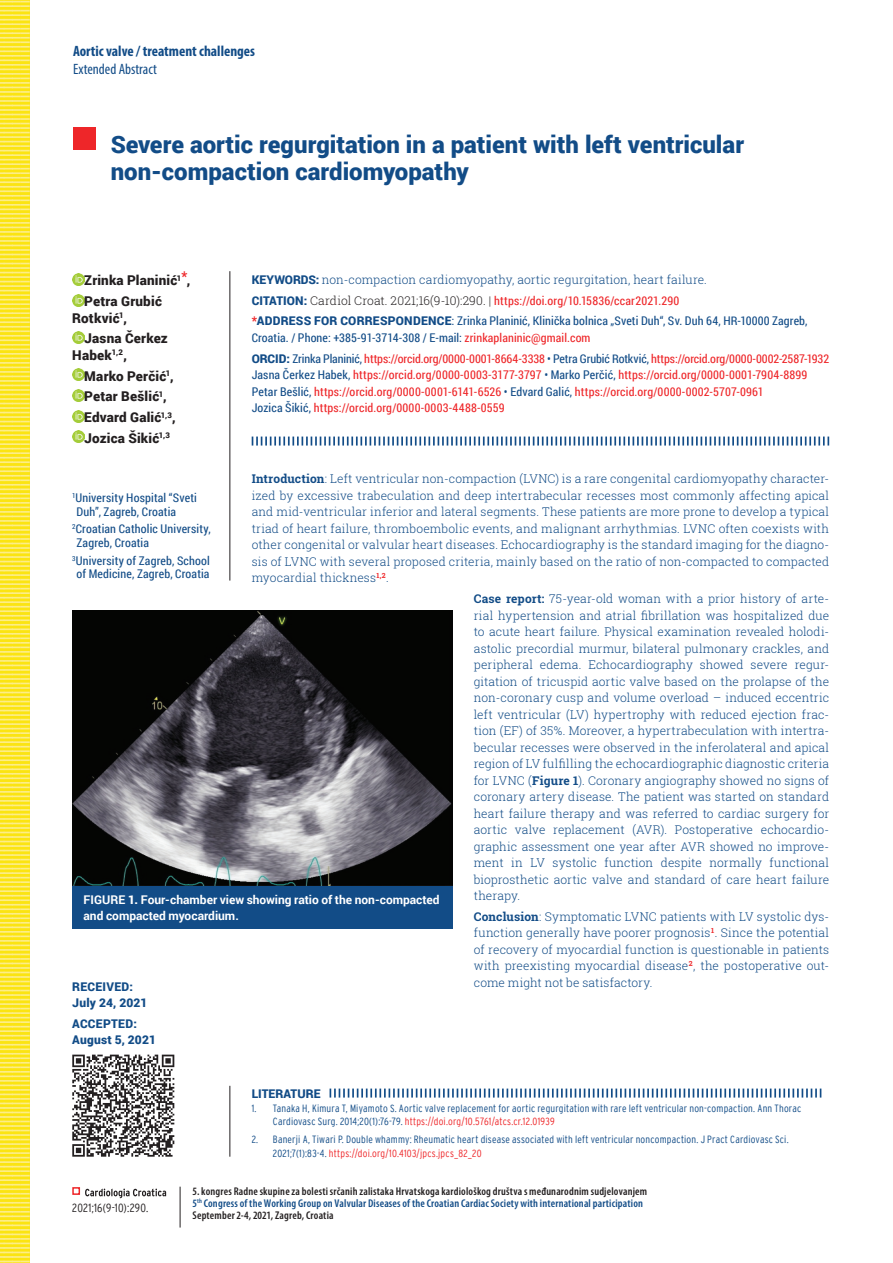
<style>
.page{position:relative;width:893px;height:1263px;background:#fff}
.page>*{position:absolute;margin:0;border:0;box-sizing:border-box;transform-origin:0 0}
.t1{font:900 24px/27px "Roboto";color:#124c87}
.t2{font:700 condensed 15px "Myriad Pro";color:#124c87}
.t3{font:condensed 15px "Myriad Pro";color:#124c87}
.t4{font:900 13.5px/20.7px "Roboto";letter-spacing:.015em;color:#231f20}
.t5{font:300 12px/16.5px "Roboto Slab";letter-spacing:.005em;color:#124c87;text-align:justify}
.t6{font:12px/16.5px "Roboto Condensed";letter-spacing:.01em;color:#ee2629}
.t7{font:12px/13.5px "Roboto Condensed";letter-spacing:.01em;color:#124c87}
.t8{font:700 12px/16.5px "Roboto";color:#fff}
.t9{font:900 12px/16.5px "Roboto";letter-spacing:.015em;color:#124c87}
.t10{font:300 condensed 12px "Interstate";letter-spacing:.02em;color:#231f20}
.t11{font:600 condensed 11.25px/12px "Myriad Pro";letter-spacing:.015em;color:#231f20}
.t12{font:300 condensed 10.5px/13.5px "Interstate";letter-spacing:.02em;color:#124c87}
.s1{font-family:"Roboto";font-weight:900}
.s2{font-family:"Roboto";font-weight:900;color:#124c87}
.s3{font-family:"Roboto Slab";font-weight:300;color:#231f20}
.s4{color:#ee2629}
.s5{font-family:"Roboto"}
.s6{color:#124c87}
.s7{font-weight:700}
.s8{font-weight:900}
</style>
<div class="page">
<svg style="left:85px;top:1188px;width:81px;height:10px"></svg>
<div style="left:72px;top:1187px;width:8px;height:8px;border:2px solid #ee2629"></div>
<hr style="left:180px;top:1187px;width:1px;height:40px;background:#231f20">
<svg style="left:0;top:0;width:30px;height:1263px;background:#fbe73d"></svg>
<div style="left:73px;top:128px;width:23px;height:22px;background:#ee2629"></div>
<svg style="left:72px;top:273px;width:12px;height:12px"></svg>
<svg style="left:72px;top:294px;width:12px;height:12px"></svg>
<svg style="left:72px;top:331px;width:12px;height:12px"></svg>
<svg style="left:72px;top:369px;width:12px;height:12px"></svg>
<svg style="left:72px;top:389px;width:12px;height:12px"></svg>
<svg style="left:72px;top:410px;width:12px;height:12px"></svg>
<svg style="left:72px;top:431px;width:12px;height:12px"></svg>
<hr style="left:230px;top:271px;width:1px;height:309px;background:#231f20">
<hr style="left:230px;top:1086px;width:1px;height:71px;background:#231f20">
<svg style="left:330px;top:1088px;width:491px;height:9px"></svg>
<svg style="left:252px;top:437px;width:577px;height:9px"></svg>
<div style="left:72px;top:885px;width:381px;height:44px;background:#124c87"></div>
<img style="left:72px;top:610px;width:381px;height:276px">
<svg style="left:72px;top:1054px;width:102px;height:103px"></svg>
<p class="t2" style="left:73px;top:42px;width:184px">Aortic valve / treatment challenges</p>
<p class="t3" style="left:73px;top:60px;width:85px">Extended Abstract</p>
<h1 class="t1" style="left:111px;top:130px;width:635px">Severe aortic regurgitation in a patient with left ventricular non-compaction cardiomyopathy</h1>
<p class="t4" style="left:84px;top:270px;width:107px">Zrinka Planinić<sup>1</sup><sup>*</sup>,<br>Petra Grubić</p>
<p class="t4" style="left:84px;top:307px;width:85px;text-indent:-12px">Rotkvić<sup>1</sup>,<br>Jasna Čerkez</p>
<p class="t4" style="left:84px;top:344px;width:93px;text-indent:-12px">Habek<sup>1,2</sup>,<br>Marko Perčić<sup>1</sup>,<br>Petar Bešlić<sup>1</sup>,<br>Edvard Galić<sup>1,3</sup>,<br>Jozica Šikić<sup>1,3</sup></p>
<p class="t5" style="left:252px;top:271px;width:457px"><span class="s1">KEYWORDS:</span> non-compaction cardiomyopathy, aortic regurgitation, heart failure.</p>
<p class="t6" style="left:252px;top:292px;width:429px"><span class="s2">CITATION:</span> <span class="s3">Cardiol Croat. 2021;16(9-10):290. |</span> https://doi.org/10.15836/ccar2021.290</p>
<p class="t9" style="left:252px;top:312px;width:22px"><span class="s4">*</span>Address</p>
<p class="t9" style="left:314px;top:312px;width:35px">for corres</p>
<p class="t9" style="left:388px;top:312px;width:17px">pondence</p>
<p class="t7" style="left:252px;top:312px;width:557px;line-height:16.5px;text-indent:200px"><span class="s5">:</span> Zrinka Planinić, Klinička bolnica „Sveti Duh“, Sv. Duh 64, HR-10000 Zagreb,<br>Croatia. / Phone: +385-91-3714-308 / E-mail: <span class="s4">zrinkaplaninic@gmail.com</span></p>
<p class="t6" style="left:252px;top:350px;width:579px"><span class="s2">ORCID:</span> <span class="s6">Zrinka Planinić,</span> https://orcid.org/0000-0001-8664-3338 <span class="s6">• Petra Grubić Rotkvić,</span> https://orcid.org/0000-0002-2587-1932<br><span class="s6">Jasna Čerkez Habek,</span> https://orcid.org/0000-0003-3177-3797 <span class="s6">• Marko Perčić,</span> https://orcid.org/0000-0001-7904-8899<br><span class="s6">Petar Bešlić,</span> https://orcid.org/0000-0001-6141-6526 <span class="s6">• Edvard Galić,</span> https://orcid.org/0000-0002-5707-0961<br><span class="s6">Jozica Šikić,</span> https://orcid.org/0000-0003-4488-0559</p>
<p class="t5" style="left:252px;top:470px;width:579px"><span class="s7">Introduction</span>: Left ventricular non-compaction (LVNC) is a rare congenital cardiomyopathy character&shy;ized by excessive trabeculation and deep intertrabecular recesses most commonly affecting apical and mid-ventricular inferior and lateral segments. These patients are more prone to develop a typical triad of heart failure, thromboembolic events, and malignant arrhythmias. LVNC often coexists with other congenital or valvular heart diseases. Echocardiography is the standard imaging for the diagno&shy;sis of LVNC with several proposed criteria, mainly based on the ratio of non-compacted to compacted myocardial thickness<sup>1,2</sup>.</p>
<p class="t5" style="left:474px;top:590px;width:357px"><span class="s7">Case report:</span> 75-year-old woman with a prior history of arte&shy;rial hypertension and atrial fibrillation was hospitalized due to acute heart failure. Physical examination revealed holodi&shy;astolic precordial murmur, bilateral pulmonary crackles, and peripheral edema. Echocardiography showed severe regur&shy;gitation of tricuspid aortic valve based on the prolapse of the non-coronary cusp and volume overload – induced eccentric left ventricular (LV) hypertrophy with reduced ejection frac&shy;tion (EF) of 35%. Moreover, a hypertrabeculation with intertra&shy;becular recesses were observed in the inferolateral and apical region of LV fulfilling the echocardiographic diagnostic criteria for LVNC (<span class="s7">Figure 1</span>). Coronary angiography showed no signs of coronary artery disease. The patient was started on standard heart failure therapy and was referred to cardiac surgery for aortic valve replacement (AVR). Postoperative echocardio&shy;graphic assessment one year after AVR showed no improve&shy;ment in LV systolic function despite normally functional bioprosthetic aortic valve and standard of care heart failure therapy.</p>
<p class="t5" style="left:474px;top:908px;width:357px"><span class="s7">Conclusion</span>: Symptomatic LVNC patients with LV systolic dys&shy;function generally have poorer prognosis<sup>1</sup>. Since the potential of recovery of myocardial function is questionable in patients with preexisting myocardial disease<sup>2</sup>, the postoperative out&shy;come might not be satisfactory.</p>
<p class="t7" style="left:77px;top:491px;width:122px;text-indent:-4px"><sup>1</sup>University Hospital “Sveti<br>Duh”, Zagreb, Croatia</p>
<p class="t7" style="left:77px;top:522px;width:136px;text-indent:-4px"><sup>2</sup>Croatian Catholic University,<br>Zagreb, Croatia</p>
<p class="t7" style="left:72px;top:553px;width:139px;text-align:center"><sup>3</sup>University of Zagreb, School of Medicine, Zagreb, Croatia</p>
<p class="t8" style="left:84px;top:891px;width:358px">Figure <span class="s8">1.</span> Four-chamber view showing ratio of the non-compacted and compacted myocardium.</p>
<p class="t9" style="left:72px;top:978px;width:16px">Recei</p>
<p class="t9" style="left:72px;top:978px;width:77px;text-indent:34px">ved:<br>July 24, 2021</p>
<p class="t9" style="left:72px;top:1015px;width:17px">Acce</p>
<p class="t9" style="left:103px;top:1015px;width:17px">pted</p>
<p class="t9" style="left:72px;top:1015px;width:85px;text-indent:61px">:<br>August 5, 2021</p>
<p class="t10" style="left:72px;top:1201px;width:78px">2021;16(9-10):290.</p>
<p class="t9" style="left:252px;top:1084px;width:70px">LITERATURE</p>
<p class="t12" style="left:273px;top:1101px;width:530px;text-indent:-21px">1. Tanaka H, Kimura T, Miyamoto S. Aortic valve replacement for aortic regurgitation with rare left ventricular non-compaction. Ann Thorac<br>Cardiovasc Surg. 2014;20(1):76-79. <span class="s4">https://doi.org/10.5761/atcs.cr.12.01939</span></p>
<p class="t12" style="left:273px;top:1133px;width:517px;text-indent:-21px">2. Banerji A, Tiwari P. Double whammy: Rheumatic heart disease associated with left ventricular noncompaction. J Pract Cardiovasc Sci.<br>2021;7(1):83-4. <span class="s4">https://doi.org/10.4103/jpcs.jpcs_82_20</span></p>
<p class="t11" style="left:193px;top:1185px;width:456px">5. kongres Radne skupine za bolesti srčanih zalistaka Hrvatskoga kardiološkog društva s međunarodnim sudjelovanjem<br><span class="s6">5</span><sup>th</sup> <span class="s6">Congress of the Working Group on Valvular Diseases of the Croatian Cardiac Society with international participation<br></span>September 2-4, 2021, Zagreb, Croatia</p>
</div>
